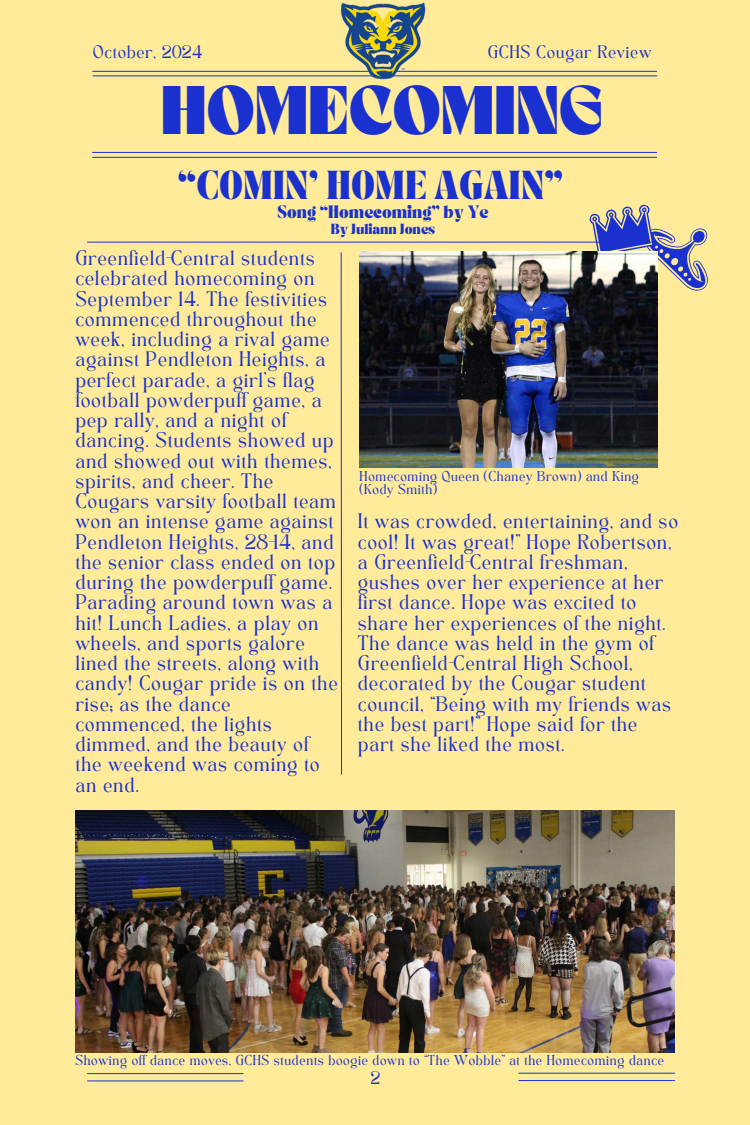
<style>
.page{position:relative;width:750px;height:1125px;background:#ffeb9a}
.page>*{position:absolute;margin:0;border:0;box-sizing:border-box;transform-origin:0 0}
.t1{font:700 48px "TANBUSTER";letter-spacing:.035em;color:#1a31cf}
.t2{font:700 24.8px "TANASHFORD";color:#1a31cf}
.t3{font:14.7px/20.2px "TAN Angleton";color:#1a31cf}
.t4{font:12.7px "TAN Angleton";color:#1a31cf}
.t5{font:700 11px "TANASHFORD";color:#1a31cf}
.t6{font:10px/13.5px "TAN Angleton";color:#1a31cf}
.t7{font:700 9px "TANASHFORD";color:#1a31cf}
</style>
<div class="page">
<hr style="left:93px;top:152px;width:564px;height:1px;background:#1a31cf">
<hr style="left:93px;top:76px;width:564px;height:1px;background:#1a31cf">
<hr style="left:93px;top:71px;width:564px;height:1px;background:#1a31cf">
<img style="left:339px;top:2px;width:88px;height:78px">
<hr style="left:93px;top:157px;width:564px;height:1px;background:#1a31cf">
<img style="left:75px;top:811px;width:600px;height:241px">
<hr style="left:519px;top:1080px;width:156px;height:1px;background:#1a31cf">
<hr style="left:519px;top:1073px;width:156px;height:1px;background:#1a31cf">
<hr style="left:87px;top:1081px;width:156px;height:1px;background:#1a31cf">
<hr style="left:87px;top:1073px;width:156px;height:1px;background:#1a31cf">
<hr style="left:87px;top:242px;width:565px;height:1px;background:#1a31cf">
<svg style="left:340px;top:252px;width:2px;height:523px"></svg>
<svg style="left:578px;top:204px;width:130px;height:93px"></svg>
<img style="left:359px;top:252px;width:298px;height:216px">
<h2 class="t4" style="left:93px;top:45px;width:111px">October, 2024</h2>
<h1 class="t4" style="left:487px;top:45px;width:166px">GCHS Cougar Review</h1>
<h3 class="t1" style="left:162px;top:84px;width:442px">HOMECOMING</h3>
<h5 class="t2" style="left:178px;top:170px;width:387px">“COMIN’ HOME AGAIN”</h5>
<p class="t7" style="left:331px;top:223px;width:106px">By Juliann Jones</p>
<p class="t3" style="left:75px;top:250px;width:265px">Greenfield-Central students celebrated homecoming on<br>September 14. The festivities commenced throughout the week, including a rival game against Pendleton Heights, a perfect parade, a girl's flag football powderpuff game, a pep rally, and a night of dancing. Students showed up and showed out with themes, spirits, and cheer. The<br>Cougars varsity football team won an intense game against<br>Pendleton Heights, 28-14, and the senior class ended on top during the powderpuff game.<br>Parading around town was a hit! Lunch Ladies, a play on wheels, and sports galore lined the streets, along with candy! Cougar pride is on the rise; as the dance commenced, the lights dimmed, and the beauty of the weekend was coming to an end.</p>
<h3 class="t5" style="left:278px;top:204px;width:212px">Song “Homecoming” by Ye</h3>
<h6 class="t6" style="left:359px;top:471px;width:281px">Homecoming Queen (Chaney Brown) and King (Kody Smith)</h6>
<h6 class="t3" style="left:358px;top:513px;width:323px">It was crowded, entertaining, and so cool! It was great!” Hope Robertson, a Greenfield-Central freshman, gushes over her experience at her first dance. Hope was excited to share her experiences of the night.<br>The dance was held in the gym of<br>Greenfield-Central High School, decorated by the Cougar student council, “Being with my friends was the best part!” Hope said for the<br>part she liked the most.</h6>
<p class="t6" style="left:75px;top:1055px;width:591px">Showing off dance moves, GCHS students boogie down to “The Wobble” at the Homecoming dance</p>
<p class="t4" style="left:370px;top:1071px;width:11px">2</p>
</div>
